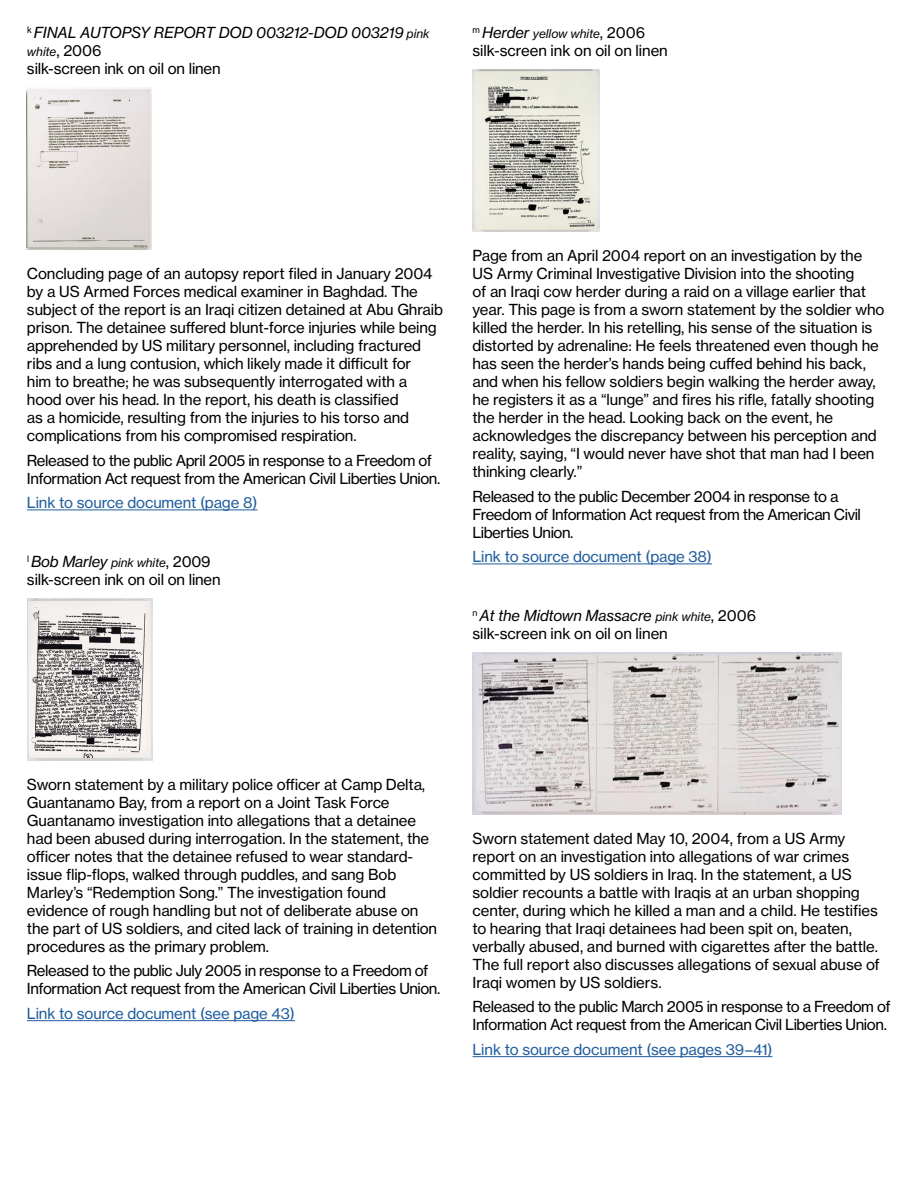
<style>
.page{position:relative;width:918px;height:1188px;background:#fff}
.page>*{position:absolute;margin:0;border:0;box-sizing:border-box;transform-origin:0 0}
.t1{font:15px/18px "N Haas Grotesk TX Pro 55 Rg";letter-spacing:-.01em;color:#000}
.t2{font:15px/18px "N Haas Grotesk TX Pro 55 Rg";letter-spacing:-.03em;color:#000}
.t3{font:15px "N Haas Grotesk TX Pro 55 Rg";letter-spacing:-.01em;color:#215e9e}
.t4{font:15px "N Haas Grotesk TX Pro 56 It";letter-spacing:-.01em;color:#000}
.t5{font:12px "N Haas Grotesk TX Pro 56 It";color:#000}
.s1{font-size:12px}
.s2{font-family:"N Haas Grotesk TX Pro 55 Rg";font-size:15px}
.s3{font-size:15px}
.s4{font-family:"N Haas Grotesk TX Pro 55 Rg"}
</style>
<div class="page">
<hr style="left:27px;top:510px;width:230px;height:1px;background:#215e9e">
<hr style="left:27px;top:1020px;width:268px;height:1px;background:#215e9e">
<hr style="left:472px;top:564px;width:240px;height:1px;background:#215e9e">
<hr style="left:472px;top:1056px;width:300px;height:1px;background:#215e9e">
<img style="left:472px;top:70px;width:127px;height:162px">
<img style="left:473px;top:653px;width:369px;height:162px">
<img style="left:27px;top:599px;width:126px;height:162px">
<img style="left:27px;top:88px;width:125px;height:162px">
<p class="t4" style="left:27px;top:24px;width:404px"><sup>k</sup> FINAL AUTOPSY REPORT DOD 003212-DOD 003219 <span class="s1">pink</span></p>
<p class="t5" style="left:27px;top:44px;width:76px">white<span class="s2">, 2006</span></p>
<p class="t1" style="left:27px;top:60px;width:195px">silk-screen ink on oil on linen</p>
<p class="t5" style="left:472px;top:26px;width:174px"><sup>m</sup> <span class="s3">Herder</span> yellow white<span class="s2">, 2006</span></p>
<p class="t1" style="left:473px;top:42px;width:197px">silk-screen ink on oil on linen</p>
<p class="t1" style="left:27px;top:264px;width:417px">Concluding page of an autopsy report filed in January 2004 by a US Armed Forces medical examiner in Baghdad. The subject of the report is an Iraqi citizen detained at Abu Ghraib prison. The detainee suffered blunt-force injuries while being apprehended by US military personnel, including fractured ribs and a lung contusion, which likely made it difficult for<br>him to breathe; he was subsequently interrogated with a hood over his head. In the report, his death is classified<br>as a homicide, resulting from the injuries to his torso and complications from his compromised respiration.</p>
<p class="t2" style="left:27px;top:451px;width:415px">Released to the public April 2005 in response to a Freedom of<br>Information Act request from the American Civil Liberties Union.</p>
<p class="t3" style="left:27px;top:494px;width:232px">Link to source document (page 8)</p>
<p class="t4" style="left:27px;top:552px;width:185px"><sup>l</sup> Bob Marley <span class="s1">pink white</span><span class="s4">, 2009</span></p>
<p class="t1" style="left:27px;top:570px;width:195px">silk-screen ink on oil on linen</p>
<p class="t1" style="left:473px;top:246px;width:413px">Page from an April 2004 report on an investigation by the US Army Criminal Investigative Division into the shooting<br>of an Iraqi cow herder during a raid on a village earlier that year. This page is from a sworn statement by the soldier who killed the herder. In his retelling, his sense of the situation is distorted by adrenaline: He feels threatened even though he has seen the herder’s hands being cuffed behind his back, and when his fellow soldiers begin walking the herder away, he registers it as a “lunge” and fires his rifle, fatally shooting the herder in the head. Looking back on the event, he acknowledges the discrepancy between his perception and reality, saying, “I would never have shot that man had I been thinking clearly.”</p>
<p class="t2" style="left:473px;top:487px;width:390px">Released to the public December 2004 in response to a<br>Freedom of Information Act request from the American Civil<br>Liberties Union.</p>
<p class="t3" style="left:473px;top:548px;width:241px">Link to source document (page 38)</p>
<p class="t4" style="left:472px;top:606px;width:285px"><sup>n</sup> At the Midtown Massacre <span class="s1">pink white</span><span class="s4">, 2006</span></p>
<p class="t1" style="left:473px;top:624px;width:197px">silk-screen ink on oil on linen</p>
<p class="t1" style="left:27px;top:775px;width:412px">Sworn statement by a military police officer at Camp Delta, Guantanamo Bay, from a report on a Joint Task Force Guantanamo investigation into allegations that a detainee had been abused during interrogation. In the statement, the officer notes that the detainee refused to wear standard&shy;issue flip-flops, walked through puddles, and sang Bob Marley’s “Redemption Song.” The investigation found evidence of rough handling but not of deliberate abuse on the part of US soldiers, and cited lack of training in detention procedures as the primary problem.</p>
<p class="t2" style="left:27px;top:962px;width:415px">Released to the public July 2005 in response to a Freedom of<br>Information Act request from the American Civil Liberties Union.</p>
<p class="t3" style="left:27px;top:1004px;width:269px">Link to source document (see page 43)</p>
<p class="t1" style="left:473px;top:829px;width:409px">Sworn statement dated May 10, 2004, from a US Army report on an investigation into allegations of war crimes committed by US soldiers in Iraq. In the statement, a US soldier recounts a battle with Iraqis at an urban shopping center, during which he killed a man and a child. He testifies to hearing that Iraqi detainees had been spit on, beaten, verbally abused, and burned with cigarettes after the battle.<br>The full report also discusses allegations of sexual abuse of Iraqi women by US soldiers.</p>
<p class="t1" style="left:473px;top:998px;width:420px">Released to the public March 2005 in response to a Freedom of<br>Information Act request from the American Civil Liberties Union.</p>
<p class="t3" style="left:473px;top:1040px;width:301px">Link to source document (see pages 39–41)</p>
</div>
